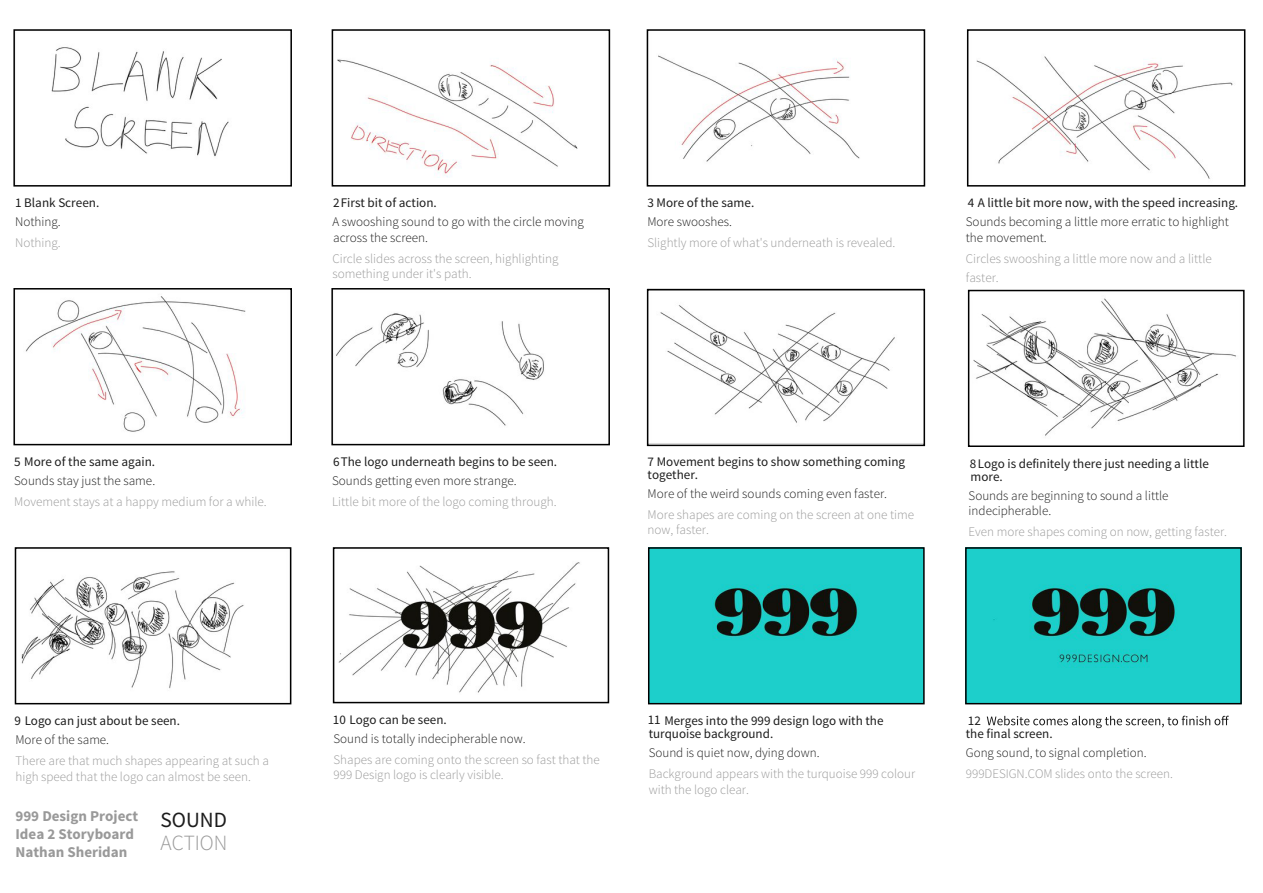
<style>
.page{position:relative;width:1263px;height:893px;background:#fff}
.page>*{position:absolute;margin:0;border:0;box-sizing:border-box;transform-origin:0 0}
.t1{font:300 21.6px "Source Sans Pro";color:#999}
.t2{font:21.6px "Source Sans Pro";color:#1c1c1c}
.t3{font:700 15px/18px "Source Sans Pro";color:#999}
.t4{font:300 13.2px/15.3px "Source Sans Pro";color:#999}
.t5{font:300 13.2px/15.3px "Source Sans Pro";color:#1c1c1c}
.t6{font:13.2px/13.2px "Source Sans Pro";color:#1c1c1c}
.t7{font:300 13.05px/15.6px "Source Sans Pro";color:#999}
.t8{font:300 13.05px "Source Sans Pro";color:#1c1c1c}
.t9{font:13.05px "Source Sans Pro";color:#1c1c1c}
</style>
<div class="page">
<img style="left:51px;top:47px;width:178px;height:110px">
<div style="left:13px;top:29px;width:279px;height:158px;border:2px solid #000"></div>
<img style="left:337px;top:59px;width:241px;height:118px">
<div style="left:332px;top:29px;width:278px;height:158px;border:2px solid #000"></div>
<img style="left:658px;top:55px;width:202px;height:107px">
<div style="left:647px;top:29px;width:278px;height:158px;border:2px solid #000"></div>
<img style="left:976px;top:56px;width:257px;height:123px">
<div style="left:967px;top:29px;width:278px;height:158px;border:2px solid #000"></div>
<img style="left:25px;top:296px;width:221px;height:136px">
<div style="left:13px;top:288px;width:279px;height:157px;border:2px solid #000"></div>
<img style="left:336px;top:313px;width:208px;height:113px">
<div style="left:331px;top:288px;width:279px;height:157px;border:2px solid #000"></div>
<img style="left:648px;top:288px;width:276px;height:135px">
<div style="left:647px;top:289px;width:278px;height:157px;border:2px solid #000"></div>
<img style="left:973px;top:298px;width:263px;height:138px">
<div style="left:968px;top:290px;width:276px;height:157px;border:2px solid #000"></div>
<img style="left:21px;top:571px;width:223px;height:118px">
<div style="left:15px;top:547px;width:276px;height:157px;border:2px solid #000"></div>
<img style="left:338px;top:562px;width:242px;height:131px">
<div style="left:333px;top:547px;width:276px;height:156px;border:2px solid #000"></div>
<img style="left:651px;top:550px;width:271px;height:151px">
<div style="left:648px;top:547px;width:277px;height:157px;border:2px solid #000"></div>
<img style="left:968px;top:550px;width:271px;height:151px">
<div style="left:965px;top:547px;width:277px;height:157px;border:2px solid #000"></div>
<svg style="left:987px;top:716px;width:242px;height:12px"></svg>
<p class="t6" style="left:15px;top:197px;width:86px">1 Blank Screen.</p>
<p class="t5" style="left:15px;top:214px;width:47px">Nothing.</p>
<p class="t4" style="left:15px;top:235px;width:47px">Nothing.</p>
<p class="t6" style="left:333px;top:197px;width:105px">2 First bit of action.</p>
<p class="t5" style="left:332px;top:214px;width:253px">A swooshing sound to go with the circle moving across the screen.</p>
<p class="t4" style="left:332px;top:251px;width:228px">Circle slides across the screen, highlighting something under it's path.</p>
<p class="t6" style="left:647px;top:197px;width:108px">3 More of the same.</p>
<p class="t5" style="left:647px;top:214px;width:86px">More swooshes.</p>
<p class="t4" style="left:647px;top:235px;width:249px">Slightly more of what's underneath is revealed.</p>
<p class="t6" style="left:968px;top:197px;width:272px">4 A little bit more now, with the speed increasing.</p>
<p class="t5" style="left:966px;top:214px;width:264px">Sounds becoming a little more erratic to highlight the movement.</p>
<p class="t4" style="left:966px;top:249px;width:247px;line-height:19.4px">Circles swooshing a little more now and a little faster.</p>
<p class="t6" style="left:14px;top:455px;width:142px">5 More of the same again.</p>
<p class="t5" style="left:14px;top:473px;width:142px">Sounds stay just the same.</p>
<p class="t4" style="left:14px;top:494px;width:254px">Movement stays at a happy medium for a while.</p>
<p class="t6" style="left:333px;top:455px;width:226px">6 The logo underneath begins to be seen.</p>
<p class="t5" style="left:332px;top:473px;width:186px">Sounds getting even more strange.</p>
<p class="t4" style="left:332px;top:494px;width:226px">Little bit more of the logo coming through.</p>
<p class="t6" style="left:648px;top:455px;width:259px">7 Movement begins to show something coming together.</p>
<p class="t5" style="left:648px;top:486px;width:241px">More of the weird sounds coming even faster.</p>
<p class="t4" style="left:648px;top:507px;width:268px">More shapes are coming on the screen at one time now, faster.</p>
<p class="t6" style="left:970px;top:457px;width:241px">8 Logo is definitely there just needing a little more.</p>
<p class="t5" style="left:969px;top:488px;width:201px">Sounds are beginning to sound a little indecipherable.</p>
<p class="t4" style="left:969px;top:524px;width:260px">Even more shapes coming on now, getting faster.</p>
<p class="t6" style="left:15px;top:714px;width:167px">9 Logo can just about be seen.</p>
<p class="t5" style="left:15px;top:732px;width:95px">More of the same.</p>
<p class="t4" style="left:15px;top:753px;width:255px">There are that much shapes appearing at such a high speed that the logo can almost be seen.</p>
<p class="t3" style="left:15px;top:808px;width:124px">999 Design Project<br>Idea 2 Storyboard<br>Nathan Sheridan</p>
<h1 class="t2" style="left:161px;top:807px;width:68px">SOUND</h1>
<h1 class="t1" style="left:161px;top:830px;width:68px">ACTION</h1>
<p class="t9" style="left:333px;top:711px;width:115px">10 Logo can be seen.</p>
<p class="t8" style="left:334px;top:730px;width:194px">Sound is totally indecipherable now.</p>
<p class="t7" style="left:334px;top:752px;width:268px">Shapes are coming onto the screen so fast that the<br>999 Design logo is clearly visible.</p>
<p class="t6" style="left:648px;top:714px;width:237px">11 Merges into the 999 design logo with the turquoise background.</p>
<p class="t5" style="left:649px;top:745px;width:172px">Sound is quiet now, dying down.</p>
<p class="t4" style="left:649px;top:766px;width:268px">Background appears with the turquoise 999 colour with the logo clear.</p>
<p class="t6" style="left:968px;top:714px;width:14px">12</p>
<p class="t6" style="left:966px;top:728px;width:88px">the final screen.</p>
<p class="t5" style="left:966px;top:745px;width:182px">Gong sound, to signal completion.</p>
<p class="t4" style="left:966px;top:766px;width:209px">999DESIGN.COM slides onto the screen.</p>
</div>
